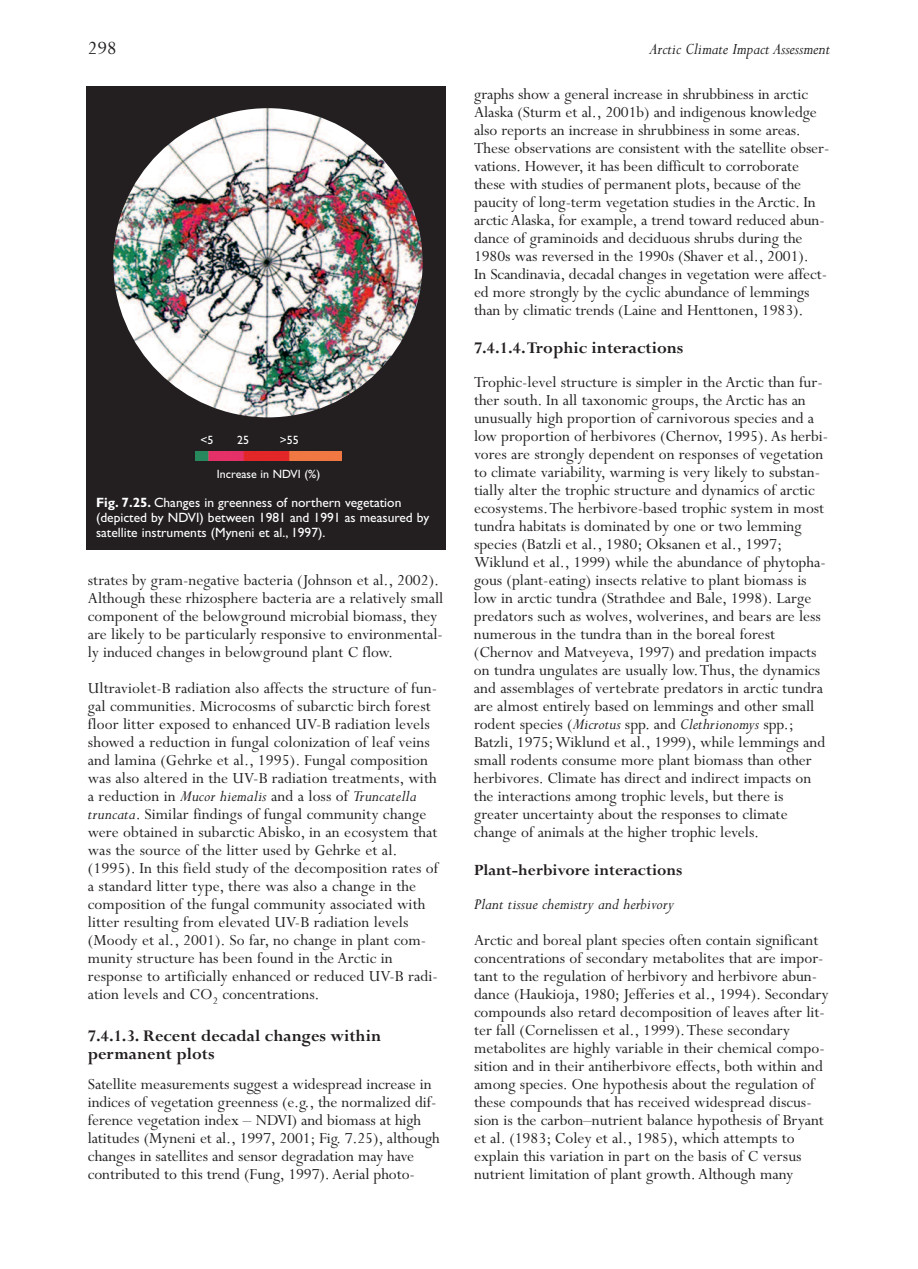
<style>
.page{position:relative;width:918px;height:1269px;background:#fff}
.page>*{position:absolute;margin:0;border:0;box-sizing:border-box;transform-origin:0 0}
.t1{font:21px "Perpetua";color:#231f20}
.t2{font:700 18px/18px "Perpetua";color:#231f20}
.t3{font:italic 18px "Perpetua";color:#231f20;scale:.95 1}
.t4{font:17.25px/18px "Perpetua";color:#231f20}
.t5{font:italic 17.25px "Perpetua";color:#231f20}
.t6{font:700 17.25px "Perpetua";color:#231f20}
.t7{font:13.5px/15px "Gill Sans";color:#fff}
.t8{font:12px "Gill Sans";color:#fff}
.s1{font-weight:700}
.s2{font-style:italic}
</style>
<div class="page">
<div style="left:86px;top:86px;width:360px;height:463px;background:#231f20"></div>
<img style="left:113px;top:108px;width:310px;height:309px;border-radius:50%">
<img style="left:196px;top:452px;width:145px;height:9px">
<p class="t1" style="left:88px;top:40px;width:30px">298</p>
<p class="t3" style="left:650px;top:43px;width:192px">Arctic Climate Impact Assessment</p>
<p class="t8" style="left:201px;top:435px;width:14px">&lt;5</p>
<p class="t8" style="left:237px;top:435px;width:13px">25</p>
<p class="t8" style="left:280px;top:435px;width:20px">&gt;55</p>
<p class="t8" style="left:217px;top:470px;width:105px">Increase in NDVI (%)</p>
<p class="t7" style="left:96px;top:496px;width:335px"><span class="s1">Fig. 7.25.</span> Changes in greenness of northern vegetation (depicted by NDVI) between 1981 and 1991 as measured by satellite instruments (Myneni et al., 1997).</p>
<p class="t4" style="left:88px;top:573px;width:357px">strates by gram-negative bacteria (Johnson et al., 2002).<br>Although these rhizosphere bacteria are a relatively small component of the belowground microbial biomass, they are likely to be particularly responsive to environmental&shy;ly induced changes in belowground plant C flow.</p>
<p class="t4" style="left:88px;top:681px;width:352px">Ultraviolet-B radiation also affects the structure of fun&shy;gal communities. Microcosms of subarctic birch forest floor litter exposed to enhanced UV-B radiation levels showed a reduction in fungal colonization of leaf veins and lamina (Gehrke et al., 1995). Fungal composition was also altered in the UV-B radiation treatments, with a reduction in <span class="s2">Mucor hiemalis</span> and a loss of <span class="s2">Truncatella truncata</span>. Similar findings of fungal community change were obtained in subarctic Abisko, in an ecosystem that was the source of the litter used by Gehrke et al. (1995). In this field study of the decomposition rates of a standard litter type, there was also a change in the composition of the fungal community associated with litter resulting from elevated UV-B radiation levels (Moody et al., 2001). So far, no change in plant com&shy;munity structure has been found in the Arctic in response to artificially enhanced or reduced UV-B radi&shy;ation levels and CO<sub>2</sub> concentrations.</p>
<p class="t2" style="left:88px;top:1029px;width:295px">7.4.1.3. Recent decadal changes within permanent plots</p>
<p class="t4" style="left:88px;top:1077px;width:353px">Satellite measurements suggest a widespread increase in indices of vegetation greenness (e.g., the normalized dif&shy;ference vegetation index – NDVI) and biomass at high latitudes (Myneni et al., 1997, 2001; Fig. 7.25), although changes in satellites and sensor degradation may have contributed to this trend (Fung, 1997). Aerial photo-</p>
<p class="t4" style="left:474px;top:87px;width:357px">graphs show a general increase in shrubbiness in arctic Alaska (Sturm et al., 2001b) and indigenous knowledge also reports an increase in shrubbiness in some areas.<br>These observations are consistent with the satellite obser&shy;vations. However, it has been difficult to corroborate these with studies of permanent plots, because of the paucity of long-term vegetation studies in the Arctic. In arctic Alaska, for example, a trend toward reduced abun&shy;dance of graminoids and deciduous shrubs during the 1980s was reversed in the 1990s (Shaver et al., 2001).<br>In Scandinavia, decadal changes in vegetation were affect&shy;ed more strongly by the cyclic abundance of lemmings than by climatic trends (Laine and Henttonen, 1983).</p>
<p class="t2" style="left:474px;top:341px;width:211px">7.4.1.4.Trophic interactions</p>
<p class="t4" style="left:474px;top:375px;width:356px">Trophic-level structure is simpler in the Arctic than fur&shy;ther south. In all taxonomic groups, the Arctic has an unusually high proportion of carnivorous species and a low proportion of herbivores (Chernov, 1995). As herbi&shy;vores are strongly dependent on responses of vegetation to climate variability, warming is very likely to substan&shy;tially alter the trophic structure and dynamics of arctic ecosystems.The herbivore-based trophic system in most tundra habitats is dominated by one or two lemming species (Batzli et al., 1980; Oksanen et al., 1997; Wiklund et al., 1999) while the abundance of phytopha&shy;gous (plant-eating) insects relative to plant biomass is low in arctic tundra (Strathdee and Bale, 1998). Large predators such as wolves, wolverines, and bears are less numerous in the tundra than in the boreal forest (Chernov and Matveyeva, 1997) and predation impacts on tundra ungulates are usually low.Thus, the dynamics and assemblages of vertebrate predators in arctic tundra are almost entirely based on lemmings and other small rodent species (<span class="s2">Microtus</span> spp. and <span class="s2">Clethrionomys</span> spp.; Batzli, 1975;Wiklund et al., 1999), while lemmings and small rodents consume more plant biomass than other herbivores. Climate has direct and indirect impacts on the interactions among trophic levels, but there is greater uncertainty about the responses to climate change of animals at the higher trophic levels.</p>
<p class="t6" style="left:474px;top:864px;width:210px">Plant-herbivore interactions</p>
<p class="t5" style="left:474px;top:898px;width:202px">Plant tissue chemistry and herbivory</p>
<p class="t4" style="left:474px;top:933px;width:356px">Arctic and boreal plant species often contain significant concentrations of secondary metabolites that are impor&shy;tant to the regulation of herbivory and herbivore abun&shy;dance (Haukioja, 1980; Jefferies et al., 1994). Secondary compounds also retard decomposition of leaves after lit&shy;ter fall (Cornelissen et al., 1999).These secondary metabolites are highly variable in their chemical compo&shy;sition and in their antiherbivore effects, both within and among species. One hypothesis about the regulation of these compounds that has received widespread discus&shy;sion is the carbon–nutrient balance hypothesis of Bryant et al. (1983; Coley et al., 1985), which attempts to explain this variation in part on the basis of C versus nutrient limitation of plant growth. Although many</p>
</div>
